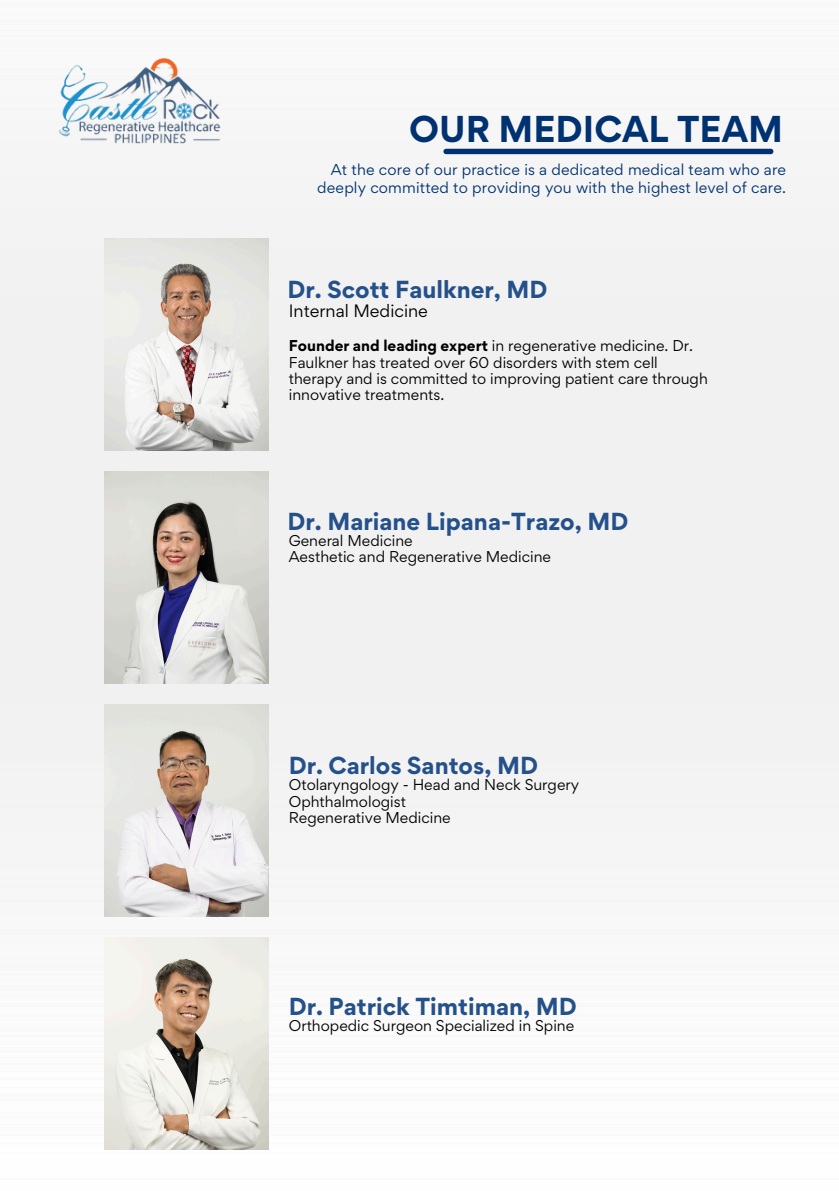
<style>
.page{position:relative;width:839px;height:1191px;background:#fff}
.page>*{position:absolute;margin:0;border:0;box-sizing:border-box;transform-origin:0 0}
.t1{font:700 33.4px "Gordita";color:#003170}
.t2{font:700 22px "Gordita";color:#25518a}
.t3{font:16px "Gordita";color:#000}
.t4{font:14px/16.4px "Gordita";color:#000}
.t5{font:14px/18px "Gordita";letter-spacing:.01em;color:#003170;text-align:right}
.s1{font-weight:700}
</style>
<div class="page">
<div style="left:0;top:0;width:838px;height:1191px;background:#f1f1f1"></div>
<div style="left:443px;top:149px;width:330px;height:5px;background:#003170;border-radius:3px"></div>
<img style="left:0;top:632px;width:838px;height:559px">
<img style="left:59px;top:58px;width:162px;height:86px">
<img style="left:104px;top:471px;width:164px;height:213px">
<img style="left:104px;top:238px;width:164px;height:212px">
<img style="left:104px;top:938px;width:164px;height:212px">
<img style="left:104px;top:704px;width:164px;height:213px">
<p class="t1" style="left:409px;top:106px;width:375px">OUR MEDICAL TEAM</p>
<h1 class="t5" style="left:317px;top:161px;width:470px">At the core of our practice is a dedicated medical team who are deeply committed to providing you with the highest level of care.</h1>
<h3 class="t2" style="left:287px;top:274px;width:261px">Dr. Scott Faulkner, MD</h3>
<p class="t4" style="left:289px;top:337px;width:420px"><span class="s1">Founder and leading expert</span> in regenerative medicine. Dr.<br>Faulkner has treated over 60 disorders with stem cell therapy and is committed to improving patient care through innovative treatments.</p>
<p class="t3" style="left:289px;top:300px;width:141px">Internal Medicine</p>
<p class="t2" style="left:287px;top:506px;width:342px">Dr. Mariane Lipana-Trazo, MD</p>
<h2 class="t4" style="left:289px;top:532px;width:125px">General Medicine</h2>
<p class="t4" style="left:289px;top:548px;width:264px">Aesthetic and Regenerative Medicine</p>
<p class="t2" style="left:289px;top:751px;width:251px">Dr. Carlos Santos, MD</p>
<p class="t4" style="left:289px;top:777px;width:292px">Otolaryngology - Head and Neck Surgery</p>
<p class="t4" style="left:289px;top:793px;width:119px">Ophthalmologist</p>
<p class="t4" style="left:289px;top:809px;width:163px">Regenerative Medicine</p>
<h2 class="t2" style="left:289px;top:991px;width:289px">Dr. Patrick Timtiman, MD</h2>
<p class="t4" style="left:289px;top:1017px;width:287px">Orthopedic Surgeon Specialized in Spine</p>
</div>
